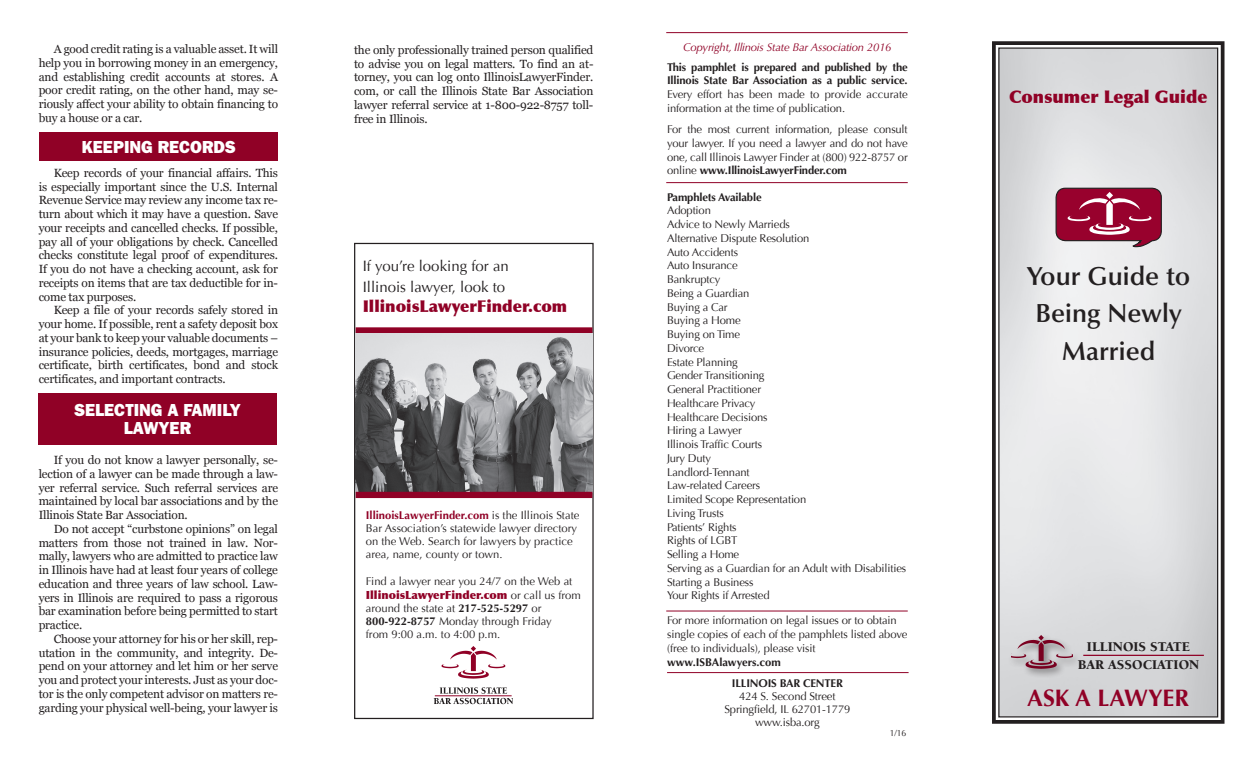
<style>
.page{position:relative;width:1260px;height:765px;background:#fff}
.page>*{position:absolute;margin:0;border:0;box-sizing:border-box;transform-origin:0 0}
.t1{font:600 26.25px/37.5px "Optima LT Std";color:#231f20;text-align:center}
.body_copy{font:700 23.75px "Optima";color:#900126}
.hed{font:17.5px/17.5px "ITC Franklin Gothic Std Hvy";color:#fff;text-align:center;scale:.96 1}
.t2{font:900 17.5px "Optima";color:#900126}
.t3{font:900 16.25px "Optima";color:#900126}
.t4{font:15px/21px "Optima";color:#231f20}
.body_copy-2{font:900 13.75px "Berkeley Std";color:#231f20}
.New_body_copy_2015{font:11.88px/13.8px "Georgia";letter-spacing:-.015em;color:#231f20;text-align:justify}
.t5{font:11.25px/13.8px "Optima";letter-spacing:-.015em;color:#231f20}
.t6{font:700 11.25px/13.8px "Optima LT Std";letter-spacing:-.015em;color:#231f20;text-align:justify}
.t7{font:italic 11.25px "Optima LT Std";letter-spacing:-.015em;color:#900126}
.t8{font:8.75px "Optima";color:#231f20}
.s1{font-weight:700;color:#900126}
.s2{font-weight:900;color:#900126}
.s3{font-weight:700}
.s4{font-family:"Optima";font-weight:400}
.s5{font-family:"Optima LT Std";font-weight:700}
</style>
<div class="page">
<div style="left:354px;top:243px;width:240px;height:476px;border:1px solid #231f20"></div>
<img style="left:441px;top:646px;width:65px;height:33px">
<img style="left:439px;top:687px;width:69px;height:7px">
<img style="left:434px;top:697px;width:78px;height:8px">
<hr style="left:435px;top:695px;width:77px;height:1px;background:#900126">
<div style="left:356px;top:327px;width:236px;height:7px;background:#900126"></div>
<img style="left:356px;top:333px;width:236px;height:159px">
<div style="left:356px;top:492px;width:236px;height:6px;background:#900126"></div>
<svg style="left:992px;top:41px;width:233px;height:683px;background:#d7d7d9"></svg>
<div style="left:998px;top:47px;width:220px;height:671px;border:1px solid #231f20"></div>
<div style="left:1056px;top:188px;width:105px;height:53px;background:#98012d;border-radius:9px"></div>
<div style="left:1056px;top:188px;width:106px;height:53px;border:1px solid #231f20;border-radius:9px"></div>
<svg style="left:1068px;top:192px;width:88px;height:56px"></svg>
<div style="left:1146px;top:234px;width:11px;height:6px;background:#98012d;border-radius:50%"></div>
<div style="left:1133px;top:234px;width:10px;height:6px;background:#98012d"></div>
<div style="left:1008px;top:633px;width:74px;height:45px;background:#d4d5d7"></div>
<img style="left:1011px;top:636px;width:62px;height:38px">
<hr style="left:1083px;top:655px;width:121px;height:1px;background:#900126">
<hr style="left:666px;top:32px;width:242px;height:1px;background:#900126">
<hr style="left:666px;top:182px;width:242px;height:1px;background:#900126">
<hr style="left:666px;top:611px;width:242px;height:1px;background:#900126">
<hr style="left:667px;top:672px;width:242px;height:1px;background:#900126">
<div style="left:40px;top:132px;width:238px;height:29px;background:#900126"></div>
<div style="left:38px;top:393px;width:239px;height:52px;background:#900126"></div>
<p class="New_body_copy_2015" style="left:39px;top:42px;width:241px;text-indent:15px">A good credit rating is a valuable asset. It will help you in borrowing money in an emergency, and establishing credit accounts at stores. A poor credit rating, on the other hand, may se&shy;riously affect your ability to obtain financing to buy a house or a car.</p>
<p class="hed" style="left:82px;top:138px;width:162px">KEEPING RECORDS</p>
<p class="New_body_copy_2015" style="left:39px;top:166px;width:241px;text-indent:15px">Keep records of your financial affairs. This is especially important since the U.S. Internal Revenue Service may review any income tax re&shy;turn about which it may have a question. Save your receipts and cancelled checks. If possible, pay all of your obligations by check. Cancelled checks constitute legal proof of expenditures.<br>If you do not have a checking account, ask for receipts on items that are tax deductible for in&shy;come tax purposes.</p>
<p class="New_body_copy_2015" style="left:39px;top:303px;width:241px;text-indent:15px">Keep a file of your records safely stored in your home. If possible, rent a safety deposit box at your bank to keep your valuable documents – insurance policies, deeds, mortgages, marriage certificate, birth certificates, bond and stock certificates, and important contracts.</p>
<p class="hed" style="left:74px;top:402px;width:175px">SELECTING A FAMILY<br>LAWYER</p>
<p class="New_body_copy_2015" style="left:39px;top:453px;width:241px;text-indent:15px">If you do not know a lawyer personally, se&shy;lection of a lawyer can be made through a law&shy;yer referral service. Such referral services are maintained by local bar associations and by the Illinois State Bar Association.</p>
<p class="New_body_copy_2015" style="left:39px;top:522px;width:241px;text-indent:15px">Do not accept “curbstone opinions” on legal matters from those not trained in law. Nor&shy;mally, lawyers who are admitted to practice law in Illinois have had at least four years of college education and three years of law school. Law&shy;yers in Illinois are required to pass a rigorous bar examination before being permitted to start practice.</p>
<p class="New_body_copy_2015" style="left:39px;top:632px;width:241px;text-indent:15px">Choose your attorney for his or her skill, rep&shy;utation in the community, and integrity. De&shy;pend on your attorney and let him or her serve you and protect your interests. Just as your doc&shy;tor is the only competent advisor on matters re&shy;garding your physical well-being, your lawyer is</p>
<p class="New_body_copy_2015" style="left:354px;top:43px;width:241px">the only professionally trained person qualified to advise you on legal matters. To find an at&shy;torney, you can log onto IllinoisLawyerFinder. com, or call the Illinois State Bar Association lawyer referral service at 1-800-922-8757 toll&shy;free in Illinois.</p>
<p class="t4" style="left:363px;top:256px;width:148px">If you’re looking for an<br>Illinois lawyer, look to</p>
<p class="t3" style="left:363px;top:296px;width:206px">IllinoisLawyerFinder.com</p>
<p class="t5" style="left:366px;top:508px;width:215px;line-height:13.2px"><span class="s1">IllinoisLawyerFinder.com</span> is the Illinois State Bar Association’s statewide lawyer directory on the Web. Search for lawyers by practice area, name, county or town.</p>
<p class="t5" style="left:366px;top:575px;width:208px">Find a lawyer near you 24/7 on the Web at</p>
<p class="t5" style="left:366px;top:588px;width:217px;line-height:13.2px"><span class="s2">IllinoisLawyerFinder.com</span> or call us from around the state at <span class="s3">217-525-5297</span> or</p>
<p class="t5" style="left:366px;top:615px;width:187px"><span class="s3">800-922-8757</span> Monday through Friday</p>
<p class="t5" style="left:366px;top:628px;width:136px">from 9:00 a.m. to 4:00 p.m.</p>
<p class="t7" style="left:683px;top:40px;width:210px">Copyright, Illinois State Bar Association 2016</p>
<p class="t6" style="left:667px;top:60px;width:242px">This pamphlet is prepared and published by the Illinois State Bar Association as a public service.<br><span class="s4">Every effort has been made to provide accurate information at the time of publication.</span></p>
<p class="t5" style="left:667px;top:123px;width:242px;text-align:justify">For the most current information, please consult your lawyer. If you need a lawyer and do not have one, call Illinois Lawyer Finder at (800) 922-8757 or online <span class="s5">www.IllinoisLawyerFinder.com</span></p>
<p class="t6" style="left:667px;top:190px;width:96px">Pamphlets Available</p>
<p class="t5" style="left:667px;top:204px;width:45px">Adoption</p>
<p class="t5" style="left:667px;top:218px;width:124px">Advice to Newly Marrieds</p>
<p class="t5" style="left:667px;top:231px;width:144px">Alternative Dispute Resolution</p>
<p class="t5" style="left:667px;top:245px;width:72px">Auto Accidents</p>
<p class="t5" style="left:667px;top:259px;width:72px">Auto Insurance</p>
<p class="t5" style="left:667px;top:273px;width:55px">Bankruptcy</p>
<p class="t5" style="left:667px;top:286px;width:84px">Being a Guardian</p>
<p class="t5" style="left:667px;top:300px;width:62px">Buying a Car</p>
<p class="t5" style="left:667px;top:314px;width:75px">Buying a Home</p>
<p class="t5" style="left:667px;top:328px;width:75px">Buying on Time</p>
<p class="t5" style="left:667px;top:341px;width:39px">Divorce</p>
<p class="t5" style="left:667px;top:355px;width:72px">Estate Planning</p>
<p class="t5" style="left:667px;top:369px;width:99px">Gender Transitioning</p>
<p class="t5" style="left:667px;top:383px;width:96px">General Practitioner</p>
<p class="t5" style="left:667px;top:396px;width:90px">Healthcare Privacy</p>
<p class="t5" style="left:667px;top:410px;width:102px">Healthcare Decisions</p>
<p class="t5" style="left:667px;top:424px;width:76px">Hiring a Lawyer</p>
<p class="t5" style="left:667px;top:438px;width:97px">Illinois Traffic Courts</p>
<p class="t5" style="left:667px;top:451px;width:46px">Jury Duty</p>
<p class="t5" style="left:667px;top:465px;width:84px">Landlord-Tennant</p>
<p class="t5" style="left:667px;top:479px;width:95px">Law-related Careers</p>
<p class="t5" style="left:667px;top:493px;width:141px">Limited Scope Representation</p>
<p class="t5" style="left:667px;top:506px;width:58px">Living Trusts</p>
<p class="t5" style="left:667px;top:520px;width:71px">Patients’ Rights</p>
<p class="t5" style="left:667px;top:534px;width:72px">Rights of LGBT</p>
<p class="t5" style="left:667px;top:548px;width:74px">Selling a Home</p>
<p class="t5" style="left:667px;top:561px;width:241px">Serving as a Guardian for an Adult with Disabilities</p>
<p class="t5" style="left:667px;top:575px;width:88px">Starting a Business</p>
<p class="t5" style="left:667px;top:589px;width:104px">Your Rights if Arrested</p>
<p class="t5" style="left:667px;top:614px;width:242px">For more information on legal issues or to obtain single copies of each of the pamphlets listed above (free to individuals), please visit <span class="s5">www.ISBAlawyers.com</span></p>
<p class="t6" style="left:732px;top:676px;width:113px">ILLINOIS BAR CENTER</p>
<p class="t5" style="left:739px;top:690px;width:98px">424 S. Second Street</p>
<p class="t5" style="left:724px;top:703px;width:127px">Springfield, IL 62701-1779</p>
<p class="t5" style="left:755px;top:716px;width:66px">www.isba.org</p>
<p class="t8" style="left:890px;top:728px;width:18px">1/16</p>
<p class="t2" style="left:1009px;top:86px;width:200px">Consumer Legal Guide</p>
<p class="t1" style="left:1027px;top:258px;width:165px">Your Guide to</p>
<p class="t1" style="left:1036px;top:295px;width:148px">Being Newly<br>Married</p>
<p class="body_copy-2" style="left:1087px;top:640px;width:105px">ILLINOIS STATE</p>
<p class="body_copy-2" style="left:1078px;top:657px;width:123px">BAR ASSOCIATION</p>
<p class="body_copy" style="left:1027px;top:684px;width:163px">ASK A LAWYER</p>
</div>
